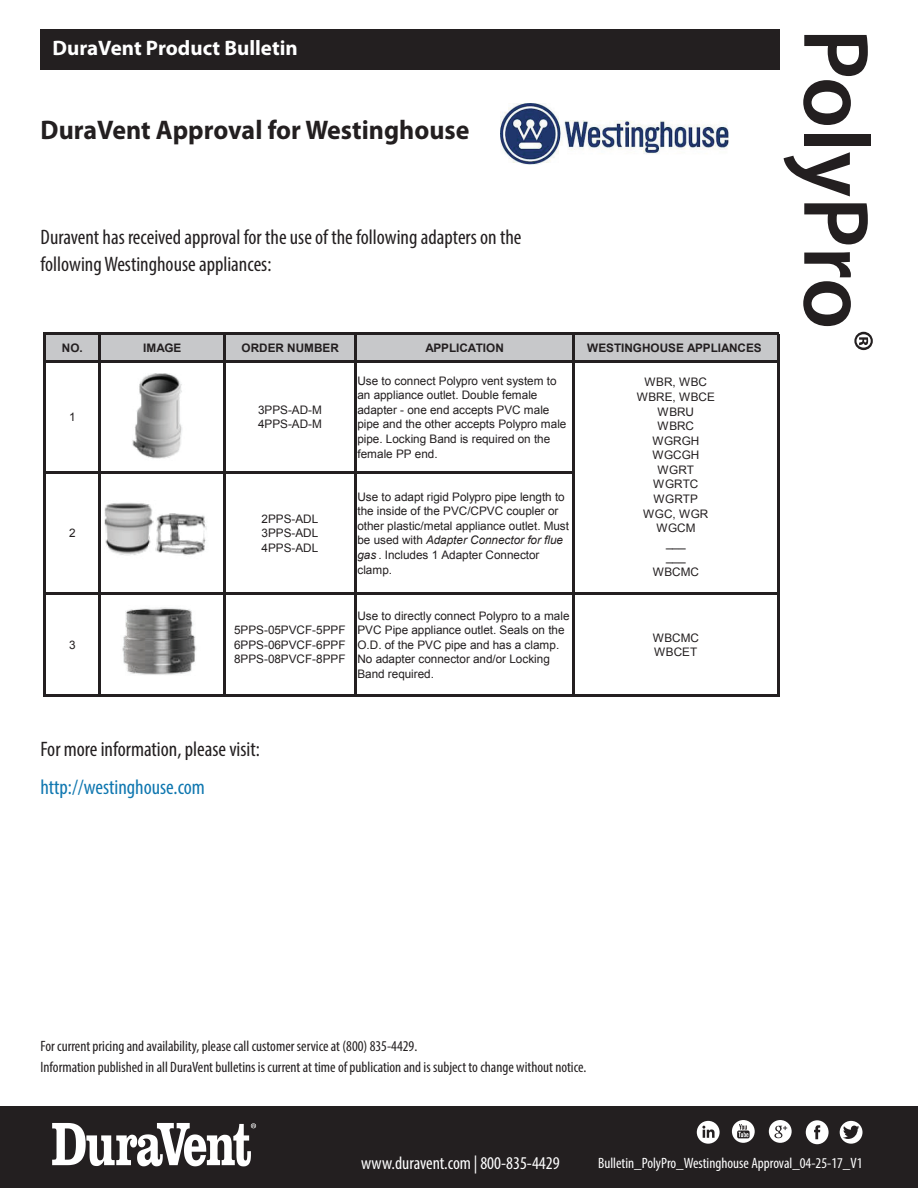
<style>
.page{position:relative;width:918px;height:1188px;background:#fff}
.page>*{position:absolute;margin:0;border:0;box-sizing:border-box;transform-origin:0 0}
.t1{font:600 93.6px "Myriad Pro";letter-spacing:-.005em;color:#231f20}
.t2{font:700 27px "Myriad Pro";color:#231f20;scale:.96 1}
.t3{font:condensed 21px/27px "Myriad Pro";color:#231f20}
.t4{font:700 21px "Myriad Pro";color:#fff}
.t5{font:condensed 21px "Myriad Pro";color:#0f77b0}
.t6{font:condensed 18px "Myriad Pro";color:#fff}
.t7{font:condensed 15px/21px "Myriad Pro";color:#231f20}
.t8{font:condensed 15px "Myriad Pro";color:#fff}
.t9{font:11.7px/14.5px "Arial";letter-spacing:-.005em;color:#231f20}
.t10{font:700 11.7px "Arial";color:#231f20}
.s1{font-style:italic}
</style>
<div class="page">
<div style="left:40px;top:29px;width:740px;height:40px;background:#231f20"></div>
<div style="left:0;top:1106px;width:918px;height:82px;background:#231f20"></div>
<svg style="left:52px;top:1123px;width:204px;height:43px"></svg>
<svg style="left:769px;top:1120px;width:23px;height:23px"></svg>
<svg style="left:732px;top:1120px;width:23px;height:23px"></svg>
<svg style="left:697px;top:1121px;width:23px;height:23px"></svg>
<div style="left:806px;top:1120px;width:23px;height:24px;background:#fff;border-radius:50%"></div>
<svg style="left:814px;top:1125px;width:6px;height:14px"></svg>
<svg style="left:840px;top:1121px;width:23px;height:23px"></svg>
<div style="left:45px;top:334px;width:733px;height:28px;background:#c7c8ca"></div>
<hr style="left:43px;top:333px;width:2px;height:364px;background:#231f20">
<hr style="left:98px;top:335px;width:2px;height:362px;background:#231f20">
<hr style="left:223px;top:335px;width:2px;height:362px;background:#231f20">
<hr style="left:354px;top:335px;width:2px;height:362px;background:#231f20">
<hr style="left:572px;top:335px;width:2px;height:362px;background:#231f20">
<hr style="left:777px;top:335px;width:2px;height:362px;background:#231f20">
<hr style="left:45px;top:333px;width:734px;height:2px;background:#231f20">
<hr style="left:45px;top:361px;width:734px;height:2px;background:#231f20">
<hr style="left:45px;top:472px;width:529px;height:2px;background:#231f20">
<hr style="left:45px;top:593px;width:734px;height:2px;background:#231f20">
<hr style="left:45px;top:695px;width:734px;height:2px;background:#231f20">
<img style="left:132px;top:373px;width:50px;height:86px">
<img style="left:105px;top:502px;width:102px;height:54px">
<img style="left:122px;top:607px;width:75px;height:68px">
<img style="left:501px;top:104px;width:228px;height:61px">
<h3 class="t4" style="left:52px;top:36px;width:247px">DuraVent Product Bulletin</h3>
<h1 class="t1" style="left:895px;top:28px;width:326px;rotate:90deg">PolyPro<sup>®</sup></h1>
<h2 class="t2" style="left:40px;top:115px;width:448px">DuraVent Approval for Westinghouse</h2>
<h3 class="t3" style="left:40px;top:223px;width:483px">Duravent has received approval for the use of the following adapters on the following Westinghouse appliances:</h3>
<p class="t10" style="left:62px;top:340px;width:22px">NO.</p>
<p class="t10" style="left:143px;top:340px;width:40px">IMAGE</p>
<p class="t10" style="left:242px;top:340px;width:99px">ORDER NUMBER</p>
<p class="t10" style="left:425px;top:340px;width:80px">APPLICATION</p>
<p class="t10" style="left:587px;top:340px;width:176px">WESTINGHOUSE APPLIANCES</p>
<p class="t9" style="left:69px;top:410px;width:8px">1</p>
<p class="t9" style="left:258px;top:403px;width:65px">3PPS-AD-M<br>4PPS-AD-M</p>
<p class="t9" style="left:69px;top:526px;width:8px">2</p>
<p class="t9" style="left:262px;top:511px;width:58px;text-align:justify">2PPS-ADL 3PPS-ADL 4PPS-ADL</p>
<p class="t9" style="left:357px;top:373px;width:211px">Use to connect Polypro vent system to an appliance outlet. Double female adapter - one end accepts PVC male pipe and the other accepts Polypro male pipe. Locking Band is required on the female PP end.</p>
<p class="t9" style="left:357px;top:489px;width:213px">Use to adapt rigid Polypro pipe length to the inside of the PVC/CPVC coupler or other plastic/metal appliance outlet. Must be used with <span class="s1">Adapter Connector for flue gas</span> . Includes 1 Adapter Connector clamp.</p>
<p class="t9" style="left:69px;top:638px;width:8px">3</p>
<p class="t9" style="left:234px;top:623px;width:113px;text-align:justify">5PPS-05PVCF-5PPF 6PPS-06PVCF-6PPF 8PPS-08PVCF-8PPF</p>
<p class="t9" style="left:357px;top:608px;width:214px">Use to directly connect Polypro to a male PVC Pipe appliance outlet. Seals on the O.D. of the PVC pipe and has a clamp.<br>No adapter connector and/or Locking Band required.</p>
<h3 class="t3" style="left:40px;top:736px;width:221px">For more information, please visit:</h3>
<h3 class="t5" style="left:40px;top:774px;width:166px">http://westinghouse.com</h3>
<p class="t9" style="left:637px;top:375px;width:80px;text-align:center">WBR, WBC<br>WBRE, WBCE<br>WBRU<br>WBRC<br>WGRGH<br>WGCGH<br>WGRT<br>WGRTC<br>WGRTP<br>WGC, WGR<br>WGCM<br>___<br>___<br>WBCMC</p>
<p class="t9" style="left:653px;top:630px;width:48px">WBCMC<br>WBCET</p>
<p class="t7" style="left:40px;top:1035px;width:547px">For current pricing and availability, please call customer service at (800) 835-4429.<br>Information published in all DuraVent bulletins is current at time of publication and is subject to change without notice.</p>
<h3 class="t6" style="left:361px;top:1152px;width:200px">www.duravent.com | 800-835-4429</h3>
<p class="t8" style="left:598px;top:1154px;width:266px">Bulletin_PolyPro_Westinghouse Approval_04-25-17_V1</p>
</div>
